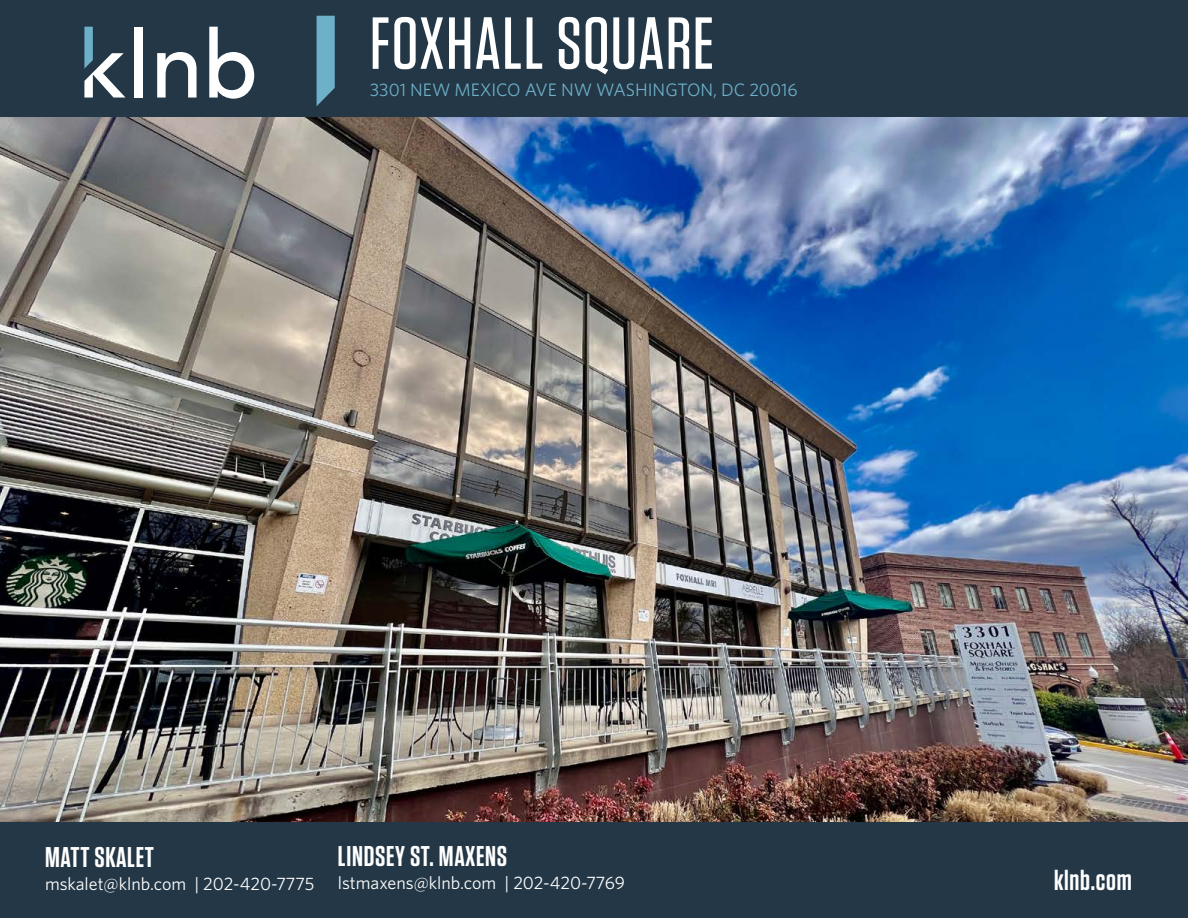
<style>
.page{position:relative;width:1188px;height:918px;background:#fff}
.page>*{position:absolute;margin:0;border:0;box-sizing:border-box;transform-origin:0 0}
.t1{font:500 73.5px "Tungsten";letter-spacing:.015em;color:#fff}
.t2{font:600 28.5px "Tungsten";letter-spacing:.025em;color:#fff}
.t3{font:18px "Whitney";color:#fff}
.t4{font:18px "Whitney";color:#6db0c8}
</style>
<div class="page">
<div style="left:0;top:822px;width:1188px;height:96px;background:#233746"></div>
<div style="left:0;top:0;width:1188px;height:120px;background:#233746"></div>
<svg style="left:317px;top:16px;width:18px;height:90px;background:#64a2b9"></svg>
<svg style="left:84px;top:27px;width:41px;height:71px"></svg>
<div style="left:135px;top:27px;width:8px;height:71px;background:#fff"></div>
<svg style="left:157px;top:52px;width:40px;height:46px"></svg>
<svg style="left:209px;top:27px;width:45px;height:72px"></svg>
<img style="left:0;top:118px;width:1188px;height:704px">
<h1 class="t1" style="left:370px;top:5px;width:346px">FOXHALL SQUARE</h1>
<p class="t4" style="left:370px;top:77px;width:429px">3301 NEW MEXICO AVE NW WASHINGTON, DC 20016</p>
<h2 class="t2" style="left:45px;top:842px;width:111px">MATT SKALET</h2>
<p class="t3" style="left:45px;top:872px;width:271px">mskalet@klnb.com | 202-420-7775</p>
<h2 class="t2" style="left:338px;top:841px;width:171px">LINDSEY ST. MAXENS</h2>
<p class="t3" style="left:338px;top:871px;width:289px">lstmaxens@klnb.com | 202-420-7769</p>
<h2 class="t2" style="left:1054px;top:865px;width:79px">klnb.com</h2>
</div>
